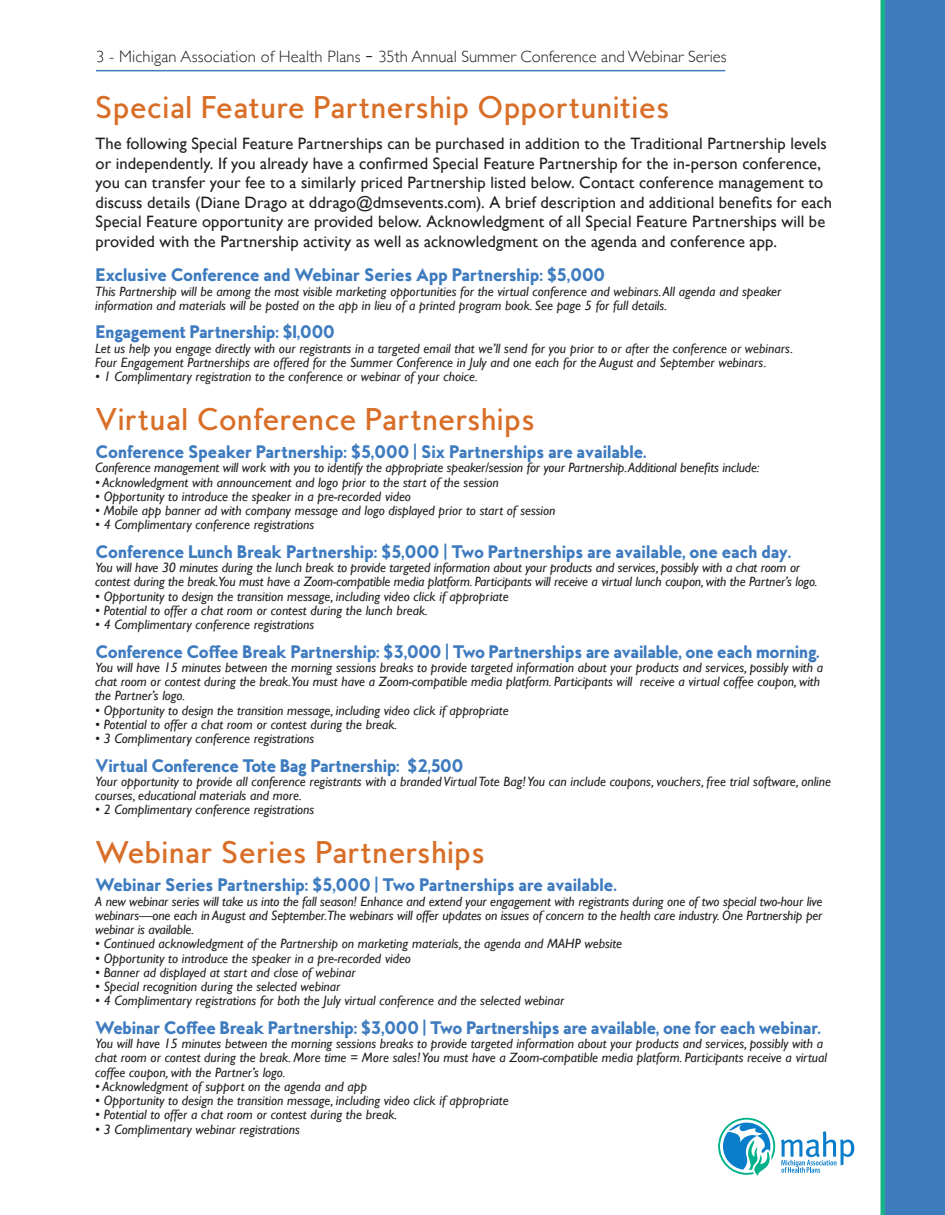
<style>
.page{position:relative;width:945px;height:1215px;background:#fff}
.page>*{position:absolute;margin:0;border:0;box-sizing:border-box;transform-origin:0 0}
.t1{font:500 28.5px "MB Empire";color:#d86e27}
.t2{font:16.5px/19.5px "Gill Sans";letter-spacing:.005em;color:#231f20}
.t3{font:900 16.5px "MB Empire";letter-spacing:-.05em;color:#3e7bbf}
.t4{font:300 16.5px "Gill Sans";color:#231f20}
.t5{font:italic 13.5px/14.2px "Gill Sans";color:#231f20}
.s1{font-size:24px}
</style>
<div class="page">
<svg style="left:880px;top:0;width:65px;height:1215px;background:#3c7fbb"></svg>
<hr style="left:96px;top:70px;width:629px;height:1px;background:#3e7bbf">
<svg style="left:781px;top:1131px;width:73px;height:42px"></svg>
<svg style="left:718px;top:1118px;width:57px;height:58px"></svg>
<p class="t4" style="left:96px;top:44px;width:632px">3 - Michigan Association of Health Plans <span class="s1">-</span> 35th Annual Summer Conference and Webinar Series</p>
<h1 class="t1" style="left:94px;top:89px;width:577px">Special Feature Partnership Opportunities</h1>
<p class="t2" style="left:96px;top:134px;width:738px">The following Special Feature Partnerships can be purchased in addition to the Traditional Partnership levels or independently. If you already have a confirmed Special Feature Partnership for the in-person conference, you can transfer your fee to a similarly priced Partnership listed below. Contact conference management to discuss details (Diane Drago at ddrago@dmsevents.com). A brief description and additional benefits for each Special Feature opportunity are provided below. Acknowledgment of all Special Feature Partnerships will be provided with the Partnership activity as well as acknowledgment on the agenda and conference app.</p>
<p class="t3" style="left:95px;top:264px;width:512px">Exclusive Conference and Webinar Series App Partnership: $5,000</p>
<p class="t5" style="left:95px;top:284px;width:688px">This Partnership will be among the most visible marketing opportunities for the virtual conference and webinars. All agenda and speaker information and materials will be posted on the app in lieu of a printed program book. See page 5 for full details.</p>
<p class="t3" style="left:95px;top:321px;width:241px">Engagement Partnership: $1,000</p>
<p class="t5" style="left:95px;top:341px;width:699px">Let us help you engage directly with our registrants in a targeted email that we’ll send for you prior to or after the conference or webinars.<br>Four Engagement Partnerships are offered for the Summer Conference in July and one each for the August and September webinars.</p>
<p class="t5" style="left:95px;top:370px;width:384px">• 1 Complimentary registration to the conference or webinar of your choice.</p>
<h1 class="t1" style="left:95px;top:400px;width:441px">Virtual Conference Partnerships</h1>
<p class="t3" style="left:95px;top:441px;width:553px">Conference Speaker Partnership: $5,000 | Six Partnerships are available.</p>
<p class="t5" style="left:95px;top:461px;width:666px">Conference management will work with you to identify the appropriate speaker/session for your Partnership. Additional benefits include:</p>
<p class="t5" style="left:95px;top:475px;width:405px">• Acknowledgment with announcement and logo prior to the start of the session</p>
<p class="t5" style="left:95px;top:489px;width:317px">• Opportunity to introduce the speaker in a pre-recorded video</p>
<p class="t5" style="left:95px;top:504px;width:462px">• Mobile app banner ad with company message and logo displayed prior to start of session</p>
<p class="t5" style="left:95px;top:518px;width:221px">• 4 Complimentary conference registrations</p>
<p class="t3" style="left:95px;top:541px;width:698px">Conference Lunch Break Partnership: $5,000 | Two Partnerships are available, one each day.</p>
<p class="t5" style="left:95px;top:561px;width:724px">You will have 30 minutes during the lunch break to provide targeted information about your products and services, possibly with a chat room or contest during the break.You must have a Zoom-compatible media platform. Participants will receive a virtual lunch coupon, with the Partner’s logo.</p>
<p class="t5" style="left:95px;top:589px;width:415px">• Opportunity to design the transition message, including video click if appropriate</p>
<p class="t5" style="left:95px;top:603px;width:334px">• Potential to offer a chat room or contest during the lunch break.</p>
<p class="t5" style="left:95px;top:618px;width:221px">• 4 Complimentary conference registrations</p>
<p class="t3" style="left:95px;top:640px;width:726px">Conference Coffee Break Partnership: $3,000 | Two Partnerships are available, one each morning.</p>
<p class="t5" style="left:95px;top:660px;width:730px">You will have 15 minutes between the morning sessions breaks to provide targeted information about your products and services, possibly with a chat room or contest during the break.You must have a Zoom-compatible media platform. Participants will receive a virtual coffee coupon, with the Partner’s logo.</p>
<p class="t5" style="left:95px;top:703px;width:415px">• Opportunity to design the transition message, including video click if appropriate</p>
<p class="t5" style="left:95px;top:717px;width:304px">• Potential to offer a chat room or contest during the break.</p>
<p class="t5" style="left:95px;top:732px;width:221px">• 3 Complimentary conference registrations</p>
<p class="t3" style="left:95px;top:754px;width:370px">Virtual Conference Tote Bag Partnership: $2,500</p>
<p class="t5" style="left:95px;top:774px;width:737px">Your opportunity to provide all conference registrants with a branded Virtual Tote Bag! You can include coupons, vouchers, free trial software, online courses, educational materials and more.</p>
<p class="t5" style="left:95px;top:803px;width:221px">• 2 Complimentary conference registrations</p>
<h1 class="t1" style="left:95px;top:834px;width:392px">Webinar Series Partnerships</h1>
<p class="t3" style="left:95px;top:874px;width:524px">Webinar Series Partnership: $5,000 | Two Partnerships are available.</p>
<p class="t5" style="left:95px;top:894px;width:729px;text-align:justify">A new webinar series will take us into the fall season! Enhance and extend your engagement with registrants during one of two special two-hour live webinars—one each in August and September.The webinars will offer updates on issues of concern to the health care industry. One Partnership per webinar is available.</p>
<p class="t5" style="left:95px;top:937px;width:528px">• Continued acknowledgment of the Partnership on marketing materials, the agenda and MAHP website</p>
<p class="t5" style="left:95px;top:951px;width:317px">• Opportunity to introduce the speaker in a pre-recorded video</p>
<p class="t5" style="left:95px;top:965px;width:262px">• Banner ad displayed at start and close of webinar</p>
<p class="t5" style="left:95px;top:980px;width:247px">• Special recognition during the selected webinar</p>
<p class="t5" style="left:95px;top:994px;width:471px">• 4 Complimentary registrations for both the July virtual conference and the selected webinar</p>
<p class="t3" style="left:95px;top:1017px;width:728px">Webinar Coffee Break Partnership: $3,000 | Two Partnerships are available, one for each webinar.</p>
<p class="t5" style="left:95px;top:1037px;width:733px">You will have 15 minutes between the morning sessions breaks to provide targeted information about your products and services, possibly with a chat room or contest during the break. More time = More sales! You must have a Zoom-compatible media platform. Participants receive a virtual coffee coupon, with the Partner’s logo.</p>
<p class="t5" style="left:95px;top:1079px;width:273px">• Acknowledgment of support on the agenda and app</p>
<p class="t5" style="left:95px;top:1094px;width:415px">• Opportunity to design the transition message, including video click if appropriate</p>
<p class="t5" style="left:95px;top:1108px;width:304px">• Potential to offer a chat room or contest during the break.</p>
<p class="t5" style="left:95px;top:1122px;width:206px">• 3 Complimentary webinar registrations</p>
</div>
